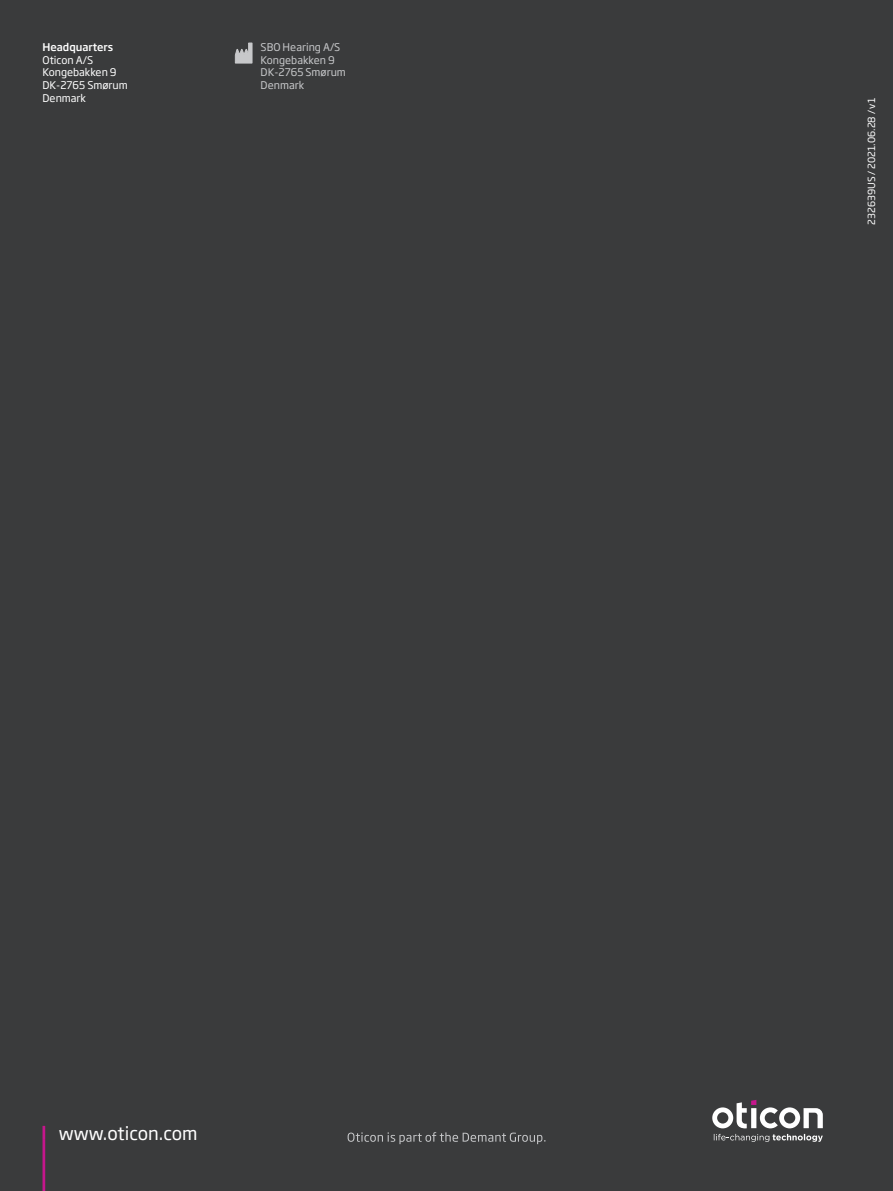
<style>
.page{position:relative;width:893px;height:1191px;background:#3a3b3c}
.page>*{position:absolute;margin:0;border:0;box-sizing:border-box;transform-origin:0 0}
.t1{font:18px "Soho Gothic Pro";color:#fff}
.t2{font:10.5px/12.8px "Soho Gothic Pro";color:#c7c8ca}
.t3{font:10.5px/12.8px "Soho Gothic Pro";color:#fff}
.t4{font:500 10.5px "Soho Gothic Pro";color:#fff}
.t5{font:9.75px "Soho Gothic Pro";color:#fff}
</style>
<div class="page">
<svg style="left:712px;top:1100px;width:111px;height:41px"></svg>
<svg style="left:235px;top:43px;width:18px;height:21px"></svg>
<svg style="left:43px;top:1125px;width:2px;height:15px"></svg>
<hr style="left:43px;top:1140px;width:2px;height:51px;background:#c5168c">
<svg style="left:348px;top:1132px;width:197px;height:12px"></svg>
<p class="t4" style="left:43px;top:39px;width:72px">Headquarters</p>
<p class="t3" style="left:43px;top:53px;width:87px">Oticon A/S<br>Kongebakken 9<br>DK-2765 Smørum<br>Denmark</p>
<p class="t2" style="left:261px;top:40px;width:87px">SBO Hearing A/S<br>Kongebakken 9<br>DK-2765 Smørum<br>Denmark</p>
<h1 class="t1" style="left:59px;top:1119px;width:140px">www.oticon.com</h1>
<p class="t5" style="left:864px;top:224px;width:128px;rotate:-90deg">232639US / 2021.06.28 / v1</p>
</div>
